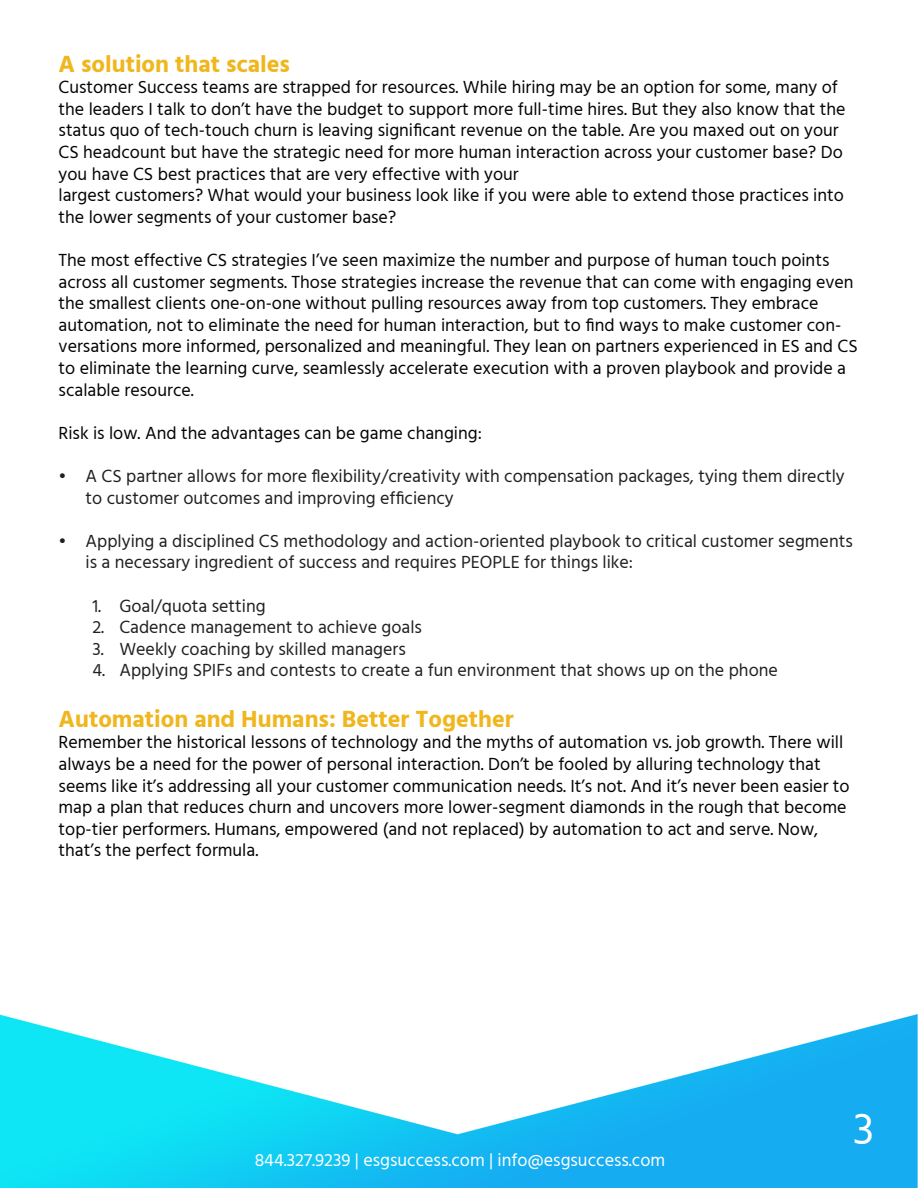
<style>
.page{position:relative;width:918px;height:1188px;background:#fff}
.page>*{position:absolute;margin:0;border:0;box-sizing:border-box;transform-origin:0 0}
.t1{font:45px "Hind Madurai";color:#fff}
.t2{font:700 24px "Hind Madurai";color:#f0b61d}
.t3{font:18px/21.6px "Hind Madurai";color:#040503}
.t4{font:18px/21.6px "Hind Madurai";color:#231f20}
.t5{font:18px "Hind Madurai";color:#fff}
</style>
<div class="page">
<img style="left:0;top:1014px;width:918px;height:174px">
<p class="t2" style="left:59px;top:48px;width:233px">A solution that scales</p>
<p class="t3" style="left:59px;top:78px;width:789px">Customer Success teams are strapped for resources. While hiring may be an option for some, many of the leaders I talk to don’t have the budget to support more full-time hires. But they also know that the status quo of tech-touch churn is leaving significant revenue on the table. Are you maxed out on your CS headcount but have the strategic need for more human interaction across your customer base? Do you have CS best practices that are very effective with your</p>
<p class="t3" style="left:59px;top:186px;width:787px">largest customers? What would your business look like if you were able to extend those practices into the lower segments of your customer base?</p>
<p class="t3" style="left:59px;top:250px;width:801px">The most effective CS strategies I’ve seen maximize the number and purpose of human touch points across all customer segments. Those strategies increase the revenue that can come with engaging even the smallest clients one-on-one without pulling resources away from top customers. They embrace automation, not to eliminate the need for human interaction, but to find ways to make customer con&shy;versations more informed, personalized and meaningful. They lean on partners experienced in ES and CS to eliminate the learning curve, seamlessly accelerate execution with a proven playbook and provide a scalable resource.</p>
<p class="t3" style="left:59px;top:423px;width:425px">Risk is low. And the advantages can be game changing:</p>
<p class="t4" style="left:86px;top:466px;width:761px;text-indent:-27px">• A CS partner allows for more flexibility/creativity with compensation packages, tying them directly to customer outcomes and improving efficiency</p>
<p class="t4" style="left:86px;top:531px;width:769px;text-indent:-27px">• Applying a disciplined CS methodology and action-oriented playbook to critical customer segments is a necessary ingredient of success and requires PEOPLE for things like:</p>
<p class="t4" style="left:92px;top:596px;width:175px">1. Goal/quota setting</p>
<p class="t4" style="left:92px;top:618px;width:331px">2. Cadence management to achieve goals</p>
<p class="t4" style="left:92px;top:639px;width:315px">3. Weekly coaching by skilled managers</p>
<p class="t4" style="left:92px;top:661px;width:687px">4. Applying SPIFs and contests to create a fun environment that shows up on the phone</p>
<p class="t2" style="left:59px;top:703px;width:457px">Automation and Humans: Better Together</p>
<p class="t3" style="left:59px;top:733px;width:793px">Remember the historical lessons of technology and the myths of automation vs. job growth. There will always be a need for the power of personal interaction. Don’t be fooled by alluring technology that seems like it’s addressing all your customer communication needs. It’s not. And it’s never been easier to map a plan that reduces churn and uncovers more lower-segment diamonds in the rough that become top-tier performers. Humans, empowered (and not replaced) by automation to act and serve. Now, that’s the perfect formula.</p>
<p class="t5" style="left:255px;top:1149px;width:412px">844.327.9239 | esgsuccess.com | info@esgsuccess.com</p>
<p class="t1" style="left:853px;top:1102px;width:22px">3</p>
</div>
